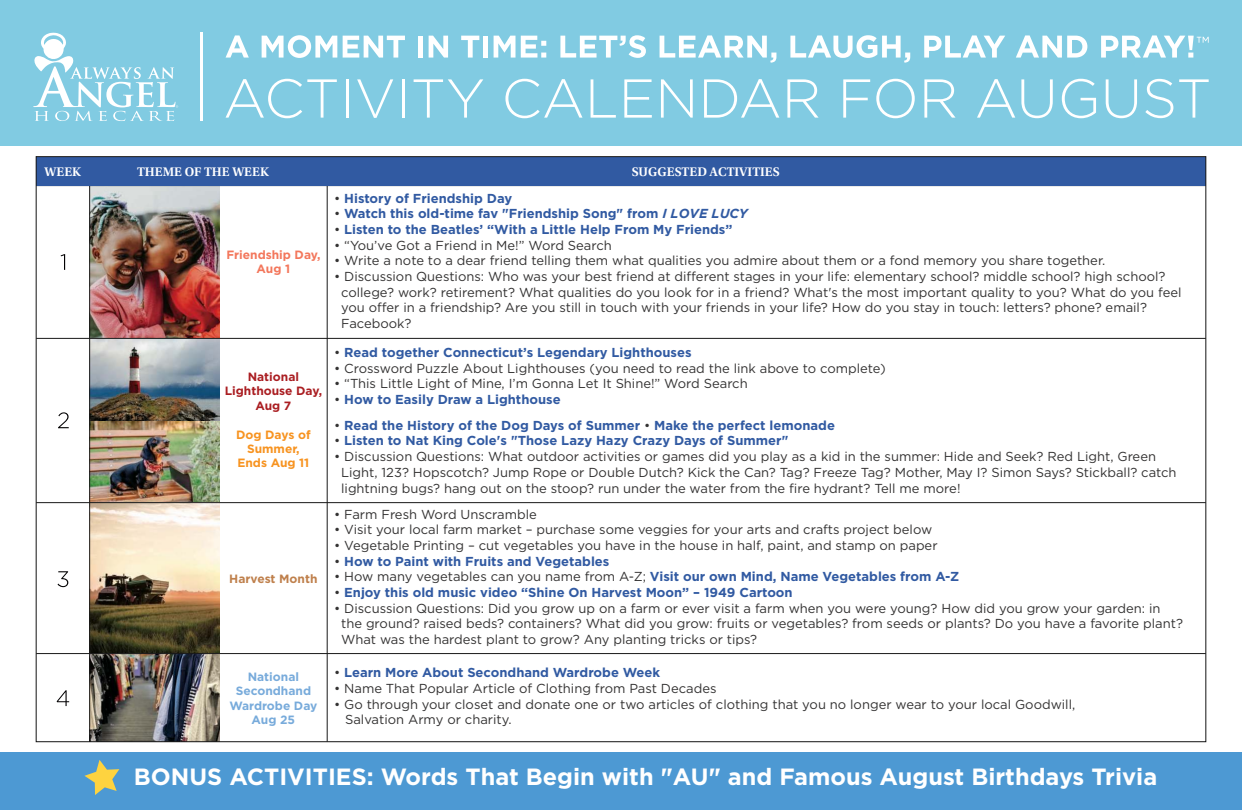
<style>
.page{position:relative;width:1242px;height:810px;background:#fff}
.page>*{position:absolute;margin:0;border:0;box-sizing:border-box;transform-origin:0 0}
.t1{font:700 23.5px "Gotham";color:#fff}
.t2{font:600 13.1px "Utopia Std";color:#fff}
.t3{font:13px/15.7px "Gotham";color:#333232}
.t4{font:700 13px "Gotham";color:#315aa2}
.t5{font:700 12px/14.4px "Gotham";color:#78abdb;text-align:center}
.t6{font:700 12px/14.4px "Gotham";color:#aa1e22;text-align:center}
.t7{font:700 12px/14.4px "Gotham";color:#f79320;text-align:center}
.t8{font:700 12px/14.4px "Gotham";color:#f3775c;text-align:center}
.t9{font:700 12px "Gotham";color:#bf804c}
.s1{font-weight:400;color:#333232}
.s2{font-style:italic}
</style>
<div class="page">
<svg style="left:57px;top:571px;width:11px;height:16px"></svg>
<svg style="left:58px;top:412px;width:11px;height:16px"></svg>
<img style="left:90px;top:186px;width:130px;height:554px">
<svg style="left:61px;top:254px;width:4px;height:16px"></svg>
<svg style="left:57px;top:690px;width:12px;height:16px"></svg>
<hr style="left:327px;top:184px;width:1px;height:558px;background:#191919">
<hr style="left:36px;top:338px;width:1170px;height:1px;background:#191919">
<hr style="left:36px;top:502px;width:1170px;height:1px;background:#191919">
<hr style="left:36px;top:653px;width:1170px;height:1px;background:#191919">
<hr style="left:89px;top:184px;width:1px;height:558px;background:#191919">
<div style="left:36px;top:157px;width:1170px;height:29px;background:#315aa2"></div>
<div style="left:0;top:0;width:1242px;height:146px;background:#81cbe2"></div>
<hr style="left:201px;top:33px;width:2px;height:88px;background:#fff">
<svg style="left:33px;top:33px;width:145px;height:88px"></svg>
<svg style="left:226px;top:79px;width:111px;height:39px"></svg>
<hr style="left:346px;top:79px;width:3px;height:39px;background:#fff">
<svg style="left:357px;top:79px;width:36px;height:39px"></svg>
<hr style="left:402px;top:79px;width:3px;height:39px;background:#fff">
<svg style="left:414px;top:79px;width:69px;height:39px"></svg>
<svg style="left:505px;top:79px;width:77px;height:39px"></svg>
<svg style="left:591px;top:79px;width:25px;height:39px"></svg>
<svg style="left:624px;top:79px;width:28px;height:39px"></svg>
<svg style="left:661px;top:79px;width:32px;height:39px"></svg>
<svg style="left:704px;top:79px;width:75px;height:39px"></svg>
<svg style="left:787px;top:79px;width:32px;height:39px"></svg>
<svg style="left:843px;top:79px;width:27px;height:39px"></svg>
<svg style="left:876px;top:79px;width:39px;height:39px"></svg>
<svg style="left:924px;top:79px;width:32px;height:39px"></svg>
<svg style="left:977px;top:79px;width:38px;height:39px"></svg>
<svg style="left:1021px;top:79px;width:32px;height:39px"></svg>
<svg style="left:1062px;top:79px;width:34px;height:39px"></svg>
<svg style="left:1106px;top:79px;width:31px;height:39px"></svg>
<svg style="left:1145px;top:79px;width:28px;height:39px"></svg>
<svg style="left:1179px;top:79px;width:30px;height:39px"></svg>
<svg style="left:226px;top:35px;width:23px;height:23px"></svg>
<svg style="left:262px;top:35px;width:75px;height:23px"></svg>
<svg style="left:343px;top:36px;width:62px;height:22px"></svg>
<div style="left:418px;top:36px;width:5px;height:22px;background:#fff"></div>
<svg style="left:429px;top:36px;width:19px;height:22px"></svg>
<svg style="left:461px;top:36px;width:18px;height:22px"></svg>
<div style="left:483px;top:36px;width:5px;height:22px;background:#fff"></div>
<svg style="left:494px;top:36px;width:52px;height:22px"></svg>
<svg style="left:560px;top:35px;width:86px;height:23px"></svg>
<svg style="left:660px;top:35px;width:116px;height:28px"></svg>
<svg style="left:790px;top:35px;width:120px;height:28px"></svg>
<svg style="left:924px;top:35px;width:81px;height:23px"></svg>
<svg style="left:1016px;top:35px;width:71px;height:23px"></svg>
<svg style="left:1101px;top:35px;width:108px;height:23px"></svg>
<div style="left:0;top:753px;width:1242px;height:57px;background:#4d99d3"></div>
<svg style="left:84px;top:760px;width:35px;height:35px"></svg>
<p class="t2" style="left:45px;top:164px;width:38px">WEEK</p>
<p class="t2" style="left:137px;top:164px;width:133px">THEME OF THE WEEK</p>
<p class="t2" style="left:632px;top:164px;width:150px">SUGGESTED ACTIVITIES</p>
<p class="t8" style="left:226px;top:248px;width:96px">Friendship Day,<br>Aug 1</p>
<p class="t6" style="left:225px;top:370px;width:99px">National<br>Lighthouse Day,<br>Aug 7</p>
<p class="t7" style="left:236px;top:428px;width:76px">Dog Days of<br>Summer,<br>Ends Aug 11</p>
<p class="t9" style="left:229px;top:575px;width:90px">Harvest Month</p>
<p class="t5" style="left:229px;top:670px;width:90px">National<br>Secondhand<br>Wardrobe Day<br>Aug 25</p>
<p class="t4" style="left:334px;top:193px;width:180px"><span class="s1">•</span> History of Friendship Day</p>
<p class="t4" style="left:334px;top:209px;width:415px"><span class="s1">•</span> Watch this old-time fav "Friendship Song" from <span class="s2">I LOVE LUCY</span></p>
<p class="t4" style="left:334px;top:224px;width:400px"><span class="s1">•</span> Listen to the Beatles’ “With a Little Help From My Friends”</p>
<p class="t3" style="left:334px;top:238px;width:279px">• “You’ve Got a Friend in Me!” Word Search</p>
<p class="t3" style="left:334px;top:254px;width:773px">• Write a note to a dear friend telling them what qualities you admire about them or a fond memory you share together.</p>
<p class="t3" style="left:341px;top:269px;width:842px;text-indent:-7px">• Discussion Questions: Who was your best friend at different stages in your life: elementary school? middle school? high school? college? work? retirement? What qualities do you look for in a friend? What's the most important quality to you? What do you feel you offer in a friendship? Are you still in touch with your friends in your life? How do you stay in touch: letters? phone? email?<br>Facebook?</p>
<p class="t4" style="left:334px;top:347px;width:359px"><span class="s1">•</span> Read together Connecticut’s Legendary Lighthouses</p>
<p class="t3" style="left:334px;top:361px;width:553px">• Crossword Puzzle About Lighthouses (you need to read the link above to complete)</p>
<p class="t3" style="left:334px;top:377px;width:415px">• “This Little Light of Mine, I’m Gonna Let It Shine!” Word Search</p>
<p class="t4" style="left:334px;top:395px;width:228px"><span class="s1">•</span> How to Easily Draw a Lighthouse</p>
<p class="t4" style="left:334px;top:420px;width:502px"><span class="s1">•</span> Read the History of the Dog Days of Summer <span class="s1">•</span> Make the perfect lemonade</p>
<p class="t4" style="left:334px;top:436px;width:456px"><span class="s1">•</span> Listen to Nat King Cole's "Those Lazy Hazy Crazy Days of Summer"</p>
<p class="t3" style="left:341px;top:449px;width:837px;text-indent:-7px">• Discussion Questions: What outdoor activities or games did you play as a kid in the summer: Hide and Seek? Red Light, Green<br>Light, 123? Hopscotch? Jump Rope or Double Dutch? Kick the Can? Tag? Freeze Tag? Mother, May I? Simon Says? Stickball? catch lightning bugs? hang out on the stoop? run under the water from the fire hydrant? Tell me more!</p>
<p class="t3" style="left:334px;top:507px;width:204px">• Farm Fresh Word Unscramble</p>
<p class="t3" style="left:334px;top:522px;width:600px">• Visit your local farm market – purchase some veggies for your arts and crafts project below</p>
<p class="t3" style="left:334px;top:538px;width:605px">• Vegetable Printing – cut vegetables you have in the house in half, paint, and stamp on paper</p>
<p class="t4" style="left:334px;top:556px;width:277px"><span class="s1">•</span> How to Paint with Fruits and Vegetables</p>
<p class="t4" style="left:334px;top:572px;width:627px"><span class="s1">• How many vegetables can you name from A-Z;</span> Visit our own Mind, Name Vegetables from A-Z</p>
<p class="t4" style="left:334px;top:587px;width:460px"><span class="s1">•</span> Enjoy this old music video “Shine On Harvest Moon” – 1949 Cartoon</p>
<p class="t3" style="left:341px;top:601px;width:843px;text-indent:-7px">• Discussion Questions: Did you grow up on a farm or ever visit a farm when you were young? How did you grow your garden: in the ground? raised beds? containers? What did you grow: fruits or vegetables? from seeds or plants? Do you have a favorite plant?<br>What was the hardest plant to grow? Any planting tricks or tips?</p>
<p class="t4" style="left:334px;top:668px;width:328px"><span class="s1">•</span> Learn More About Secondhand Wardrobe Week</p>
<p class="t3" style="left:334px;top:681px;width:384px">• Name That Popular Article of Clothing from Past Decades</p>
<p class="t3" style="left:345px;top:697px;width:732px;text-indent:-11px">• Go through your closet and donate one or two articles of clothing that you no longer wear to your local Goodwill,<br>Salvation Army or charity.</p>
<h1 class="t1" style="left:134px;top:768px;width:1025px">BONUS ACTIVITIES: Words That Begin with "AU" and Famous August Birthdays Trivia</h1>
</div>
